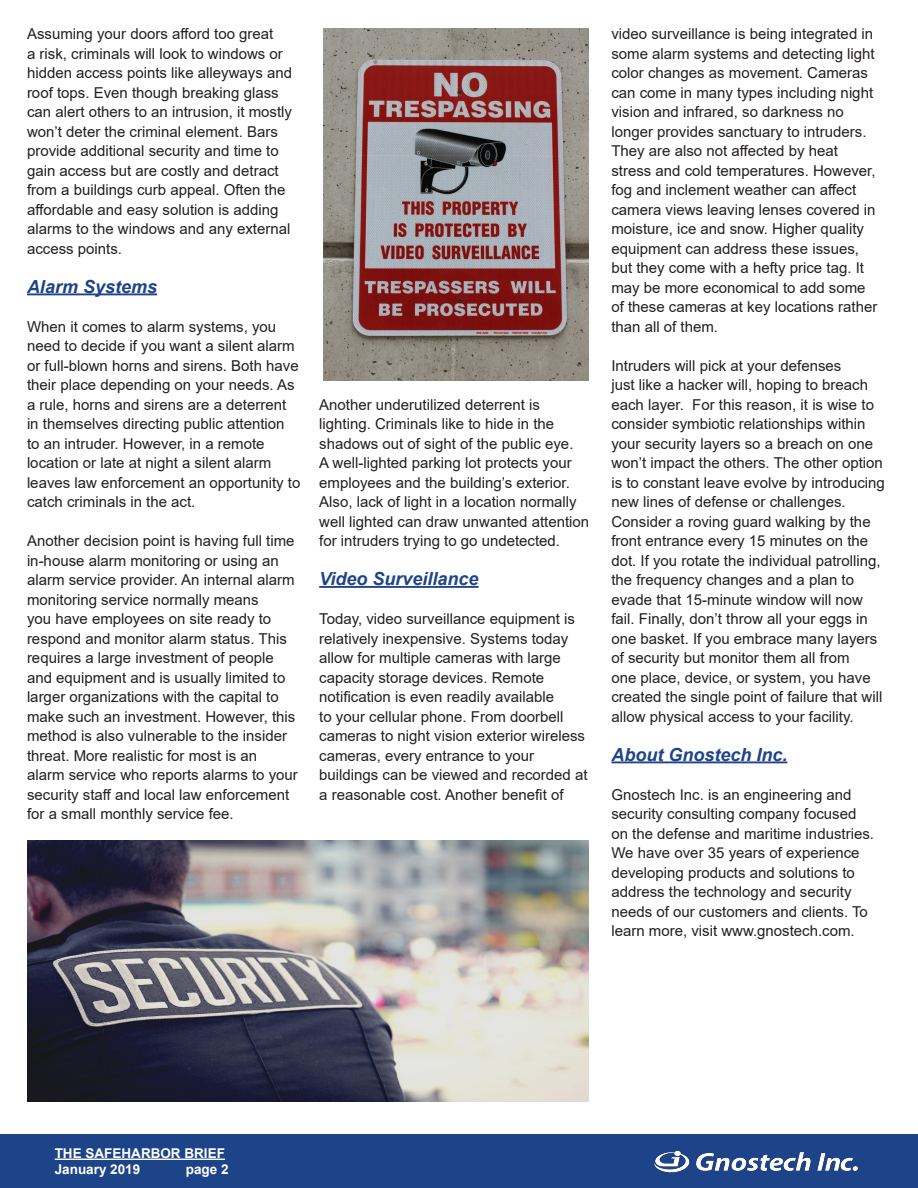
<style>
.page{position:relative;width:918px;height:1188px;background:#fff}
.page>*{position:absolute;margin:0;border:0;box-sizing:border-box;transform-origin:0 0}
.t1{font:italic 700 18px "Arial";color:#1d4389}
.t2{font:15px/19.5px "Arial";color:#231f20}
.t3{font:700 13.5px "Arial";color:#fff}
</style>
<div class="page">
<div style="left:1px;top:1134px;width:917px;height:54px;background:#1d4389"></div>
<hr style="left:55px;top:1159px;width:170px;height:1px;background:#fff">
<img style="left:654px;top:1150px;width:204px;height:23px">
<hr style="left:27px;top:293px;width:130px;height:2px;background:#1d4389">
<hr style="left:319px;top:586px;width:160px;height:2px;background:#1d4389">
<hr style="left:611px;top:761px;width:176px;height:2px;background:#1d4389">
<img style="left:27px;top:840px;width:562px;height:262px">
<img style="left:324px;top:28px;width:265px;height:352px">
<p class="t2" style="left:27px;top:24px;width:267px">Assuming your doors afford too great<br>a risk, criminals will look to windows or hidden access points like alleyways and roof tops. Even though breaking glass can alert others to an intrusion, it mostly won’t deter the criminal element. Bars provide additional security and time to gain access but are costly and detract from a buildings curb appeal. Often the affordable and easy solution is adding alarms to the windows and any external access points.</p>
<p class="t1" style="left:27px;top:274px;width:132px">Alarm Systems</p>
<p class="t2" style="left:27px;top:316px;width:275px">When it comes to alarm systems, you need to decide if you want a silent alarm or full-blown horns and sirens. Both have their place depending on your needs. As a rule, horns and sirens are a deterrent in themselves directing public attention to an intruder. However, in a remote location or late at night a silent alarm leaves law enforcement an opportunity to catch criminals in the act.</p>
<p class="t2" style="left:27px;top:531px;width:270px">Another decision point is having full time in-house alarm monitoring or using an alarm service provider. An internal alarm monitoring service normally means<br>you have employees on site ready to respond and monitor alarm status. This requires a large investment of people and equipment and is usually limited to larger organizations with the capital to make such an investment. However, this method is also vulnerable to the insider</p>
<p class="t2" style="left:27px;top:745px;width:272px">threat. More realistic for most is an alarm service who reports alarms to your security staff and local law enforcement for a small monthly service fee.</p>
<p class="t2" style="left:319px;top:394px;width:272px">Another underutilized deterrent is lighting. Criminals like to hide in the shadows out of sight of the public eye.<br>A well-lighted parking lot protects your employees and the building’s exterior.<br>Also, lack of light in a location normally well lighted can draw unwanted attention for intruders trying to go undetected.</p>
<p class="t1" style="left:319px;top:567px;width:161px">Video Surveillance</p>
<p class="t2" style="left:319px;top:609px;width:270px">Today, video surveillance equipment is relatively inexpensive. Systems today allow for multiple cameras with large capacity storage devices. Remote notification is even readily available<br>to your cellular phone. From doorbell cameras to night vision exterior wireless cameras, every entrance to your buildings can be viewed and recorded at a reasonable cost. Another benefit of</p>
<p class="t2" style="left:611px;top:24px;width:267px">video surveillance is being integrated in some alarm systems and detecting light color changes as movement. Cameras can come in many types including night vision and infrared, so darkness no longer provides sanctuary to intruders.<br>They are also not affected by heat stress and cold temperatures. However, fog and inclement weather can affect camera views leaving lenses covered in moisture, ice and snow. Higher quality equipment can address these issues, but they come with a hefty price tag. It may be more economical to add some of these cameras at key locations rather than all of them.</p>
<p class="t2" style="left:611px;top:355px;width:275px">Intruders will pick at your defenses<br>just like a hacker will, hoping to breach each layer. For this reason, it is wise to consider symbiotic relationships within your security layers so a breach on one won’t impact the others. The other option is to constant leave evolve by introducing new lines of defense or challenges.<br>Consider a roving guard walking by the front entrance every 15 minutes on the dot. If you rotate the individual patrolling, the frequency changes and a plan to evade that 15-minute window will now fail. Finally, don’t throw all your eggs in one basket. If you embrace many layers of security but monitor them all from<br>one place, device, or system, you have created the single point of failure that will allow physical access to your facility.</p>
<p class="t1" style="left:611px;top:742px;width:178px">About Gnostech Inc.</p>
<p class="t2" style="left:611px;top:784px;width:264px">Gnostech Inc. is an engineering and security consulting company focused on the defense and maritime industries.<br>We have over 35 years of experience developing products and solutions to address the technology and security needs of our customers and clients. To learn more, visit www.gnostech.com.</p>
<p class="t3" style="left:55px;top:1144px;width:172px">THE SAFEHARBOR BRIEF</p>
<p class="t3" style="left:55px;top:1160px;width:87px">January 2019</p>
<p class="t3" style="left:186px;top:1160px;width:44px">page 2</p>
</div>
